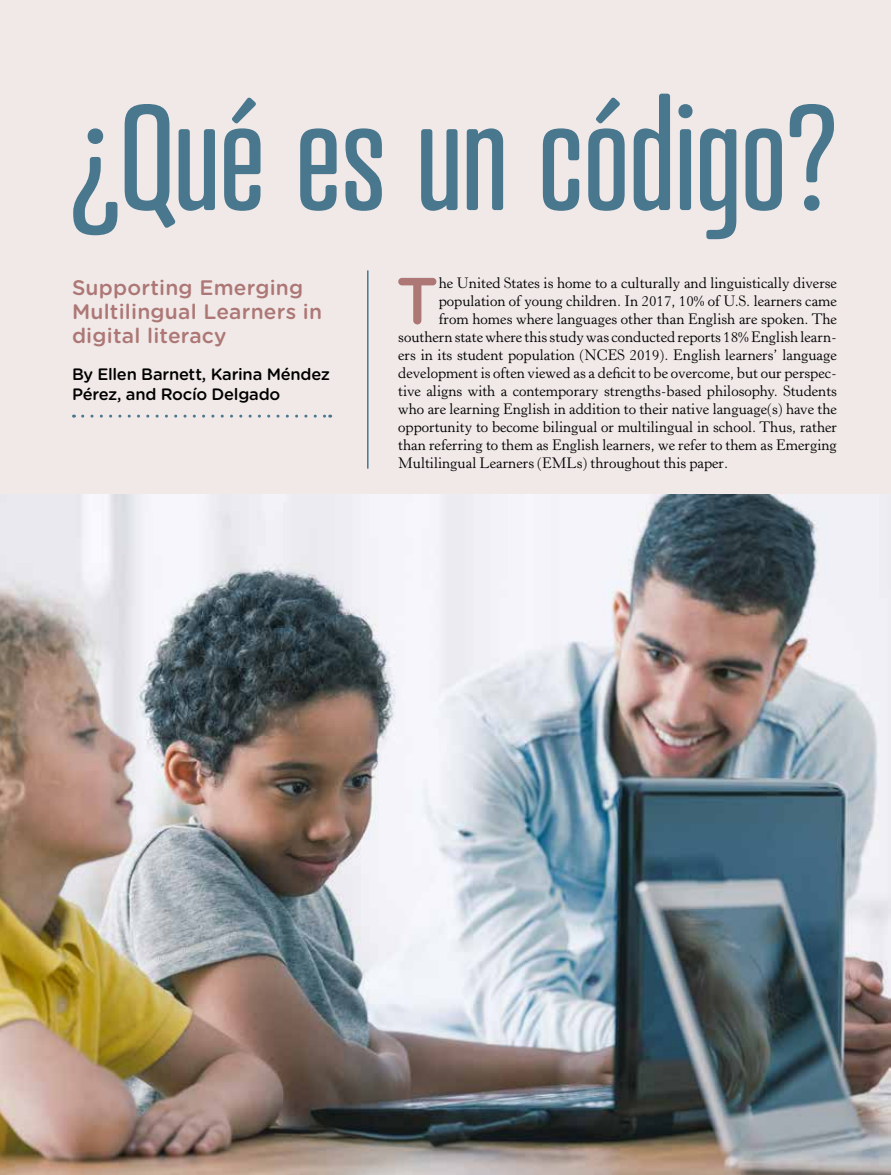
<style>
.page{position:relative;width:891px;height:1175px;background:#fff}
.page>*{position:absolute;margin:0;border:0;box-sizing:border-box;transform-origin:0 0}
.t1{font:500 66px "Gotham Rounded";color:#ac7775}
.t2{font:500 21px/24px "Gotham Rounded";letter-spacing:.01em;color:#ac7775}
.t3{font:500 16.5px/19.5px "Gotham Rounded";letter-spacing:-.015em;color:#000}
.t4{font:15px "Horley Old Style MT Std";color:#000}
</style>
<div class="page">
<div style="left:0;top:0;width:890px;height:532px;background:#f0e9e8"></div>
<svg style="left:73px;top:94px;width:761px;height:145px"></svg>
<svg style="left:83px;top:414px;width:248px;height:3px"></svg>
<img style="left:0;top:495px;width:891px;height:679px">
<hr style="left:367px;top:270px;width:2px;height:198px;background:#49778e">
<h2 class="t2" style="left:72px;top:274px;width:252px">Supporting Emerging<br>Multilingual Learners in digital literacy</h2>
<p class="t3" style="left:72px;top:364px;width:260px">By Ellen Barnett, Karina Méndez<br>Pérez, and Rocío Delgado</p>
<h1 class="t1" style="left:396px;top:254px;width:44px">T</h1>
<p class="t4" style="left:439px;top:274px;width:400px">he United States is home to a culturally and linguistically diverse</p>
<p class="t4" style="left:439px;top:292px;width:400px">population of young children. In 2017, 10% of U.S. learners came</p>
<p class="t4" style="left:439px;top:310px;width:400px">from homes where languages other than English are spoken. The</p>
<p class="t4" style="left:398px;top:328px;width:440px">southern state where this study was conducted reports 18% English learn-</p>
<p class="t4" style="left:398px;top:346px;width:440px">ers in its student population (NCES 2019). English learners’ language</p>
<p class="t4" style="left:398px;top:364px;width:440px">development is often viewed as a deficit to be overcome, but our perspec-</p>
<p class="t4" style="left:398px;top:382px;width:440px">tive aligns with a contemporary strengths-based philosophy. Students</p>
<p class="t4" style="left:398px;top:400px;width:440px">who are learning English in addition to their native language(s) have the</p>
<p class="t4" style="left:398px;top:418px;width:440px">opportunity to become bilingual or multilingual in school. Thus, rather</p>
<p class="t4" style="left:398px;top:436px;width:440px">than referring to them as English learners, we refer to them as Emerging</p>
<p class="t4" style="left:398px;top:454px;width:331px">Multilingual Learners (EMLs) throughout this paper.</p>
</div>
